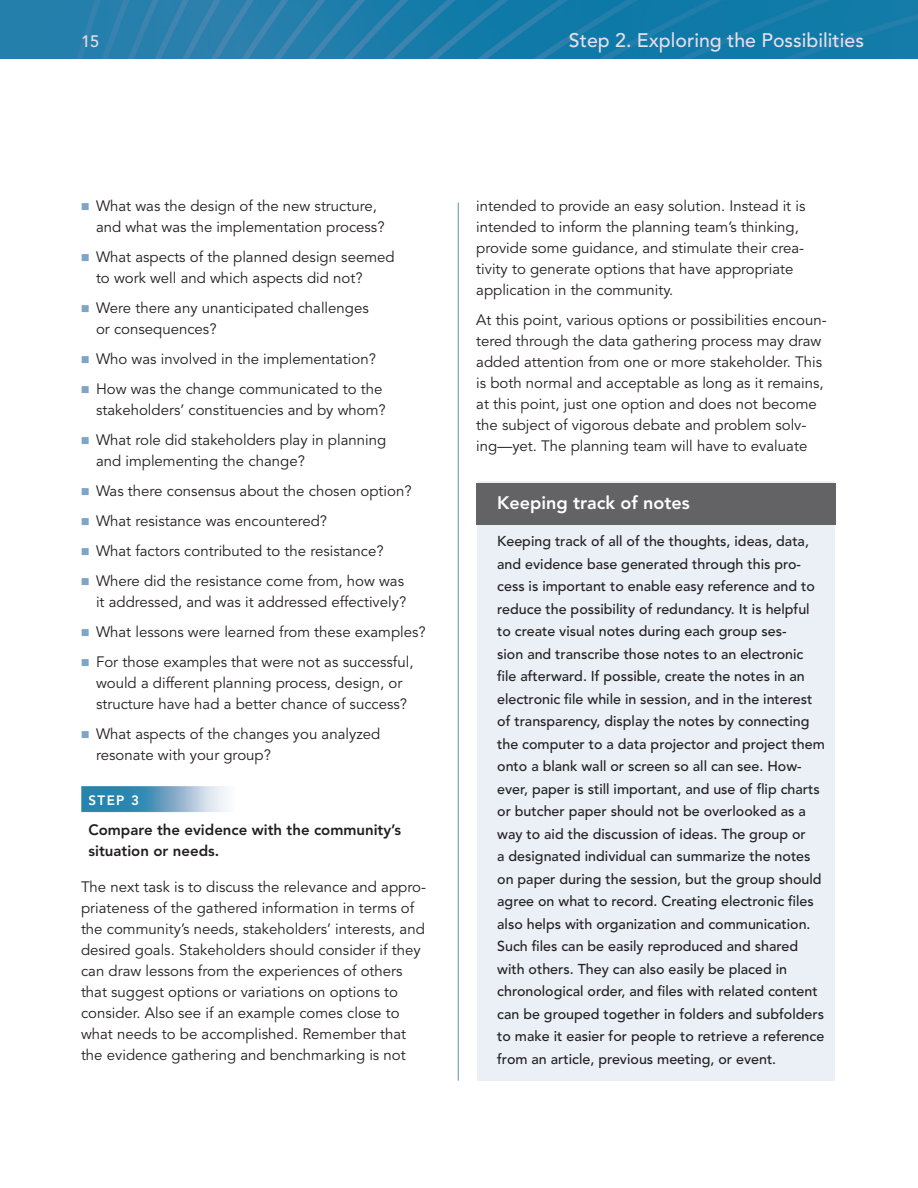
<style>
.page{position:relative;width:918px;height:1188px;background:#fff}
.page>*{position:absolute;margin:0;border:0;box-sizing:border-box;transform-origin:0 0}
.t1{font:500 19.5px "Avenir LT Std";color:#e5dfe8}
.t2{font:800 18px "Avenir LT Std";color:#fff}
.t3{font:500 16.5px "Avenir LT Std";color:#e5dfe8}
.Text{font:15px/21px "Avenir LT Std";color:#231f20}
.t4{font:800 15px/21px "Avenir LT Std";color:#231f20}
.t5{font:500 14.25px/22.5px "Avenir LT Std";color:#231f20}
.t6{font:800 13.5px "Avenir LT Std";color:#fff}
</style>
<div class="page">
<img style="left:0;top:0;width:918px;height:59px">
<img style="left:81px;top:786px;width:146px;height:27px">
<hr style="left:458px;top:203px;width:1px;height:878px;background:#5c92b8">
<div style="left:477px;top:482px;width:358px;height:599px;background:#eaf0f6"></div>
<div style="left:476px;top:483px;width:360px;height:42px;background:#636366"></div>
<p class="t3" style="left:81px;top:31px;width:20px">15</p>
<h1 class="t1" style="left:569px;top:29px;width:297px">Step 2. Exploring the Possibilities</h1>
<p class="Text" style="left:96px;top:196px;width:290px">What was the design of the new structure, and what was the implementation process?</p>
<p class="Text" style="left:96px;top:247px;width:300px">What aspects of the planned design seemed to work well and which aspects did not?</p>
<p class="Text" style="left:96px;top:298px;width:274px">Were there any unanticipated challenges or consequences?</p>
<p class="Text" style="left:96px;top:344px;width:288px;line-height:30px">Who was involved in the implementation?<br>How was the change communicated to the</p>
<p class="Text" style="left:96px;top:395px;width:292px;line-height:30px">stakeholders’ constituencies and by whom?<br>What role did stakeholders play in planning</p>
<p class="Text" style="left:96px;top:446px;width:317px;line-height:30px">and implementing the change?<br>Was there consensus about the chosen option?<br>What resistance was encountered?<br>What factors contributed to the resistance?<br>Where did the resistance come from, how was</p>
<p class="Text" style="left:96px;top:587px;width:331px;line-height:30px">it addressed, and was it addressed effectively?<br>What lessons were learned from these examples?<br>For those examples that were not as successful,</p>
<p class="Text" style="left:96px;top:673px;width:313px">would a different planning process, design, or structure have had a better chance of success?</p>
<p class="Text" style="left:96px;top:724px;width:286px">What aspects of the changes you analyzed resonate with your group?</p>
<h3 class="t6" style="left:88px;top:792px;width:52px">STEP 3</h3>
<h3 class="t4" style="left:88px;top:819px;width:314px">Compare the evidence with the community’s situation or needs.</h3>
<p class="Text" style="left:81px;top:877px;width:347px">The next task is to discuss the relevance and appro&shy;priateness of the gathered information in terms of the community’s needs, stakeholders’ interests, and desired goals. Stakeholders should consider if they can draw lessons from the experiences of others that suggest options or variations on options to consider. Also see if an example comes close to what needs to be accomplished. Remember that the evidence gathering and benchmarking is not</p>
<p class="Text" style="left:476px;top:196px;width:331px">intended to provide an easy solution. Instead it is intended to inform the planning team’s thinking, provide some guidance, and stimulate their crea&shy;tivity to generate options that have appropriate application in the community.</p>
<p class="Text" style="left:476px;top:310px;width:352px">At this point, various options or possibilities encoun&shy;tered through the data gathering process may draw added attention from one or more stakeholder. This is both normal and acceptable as long as it remains, at this point, just one option and does not become the subject of vigorous debate and problem solv&shy;ing—yet. The planning team will have to evaluate</p>
<p class="t2" style="left:497px;top:492px;width:194px">Keeping track of notes</p>
<p class="t5" style="left:497px;top:530px;width:329px">Keeping track of all of the thoughts, ideas, data, and evidence base generated through this pro&shy;cess is important to enable easy reference and to reduce the possibility of redundancy. It is helpful to create visual notes during each group ses-<br>sion and transcribe those notes to an electronic file afterward. If possible, create the notes in an electronic file while in session, and in the interest of transparency, display the notes by connecting the computer to a data projector and project them onto a blank wall or screen so all can see. How&shy;ever, paper is still important, and use of flip charts or butcher paper should not be overlooked as a way to aid the discussion of ideas. The group or<br>a designated individual can summarize the notes on paper during the session, but the group should agree on what to record. Creating electronic files also helps with organization and communication.<br>Such files can be easily reproduced and shared with others. They can also easily be placed in chronological order, and files with related content can be grouped together in folders and subfolders to make it easier for people to retrieve a reference from an article, previous meeting, or event.</p>
</div>
